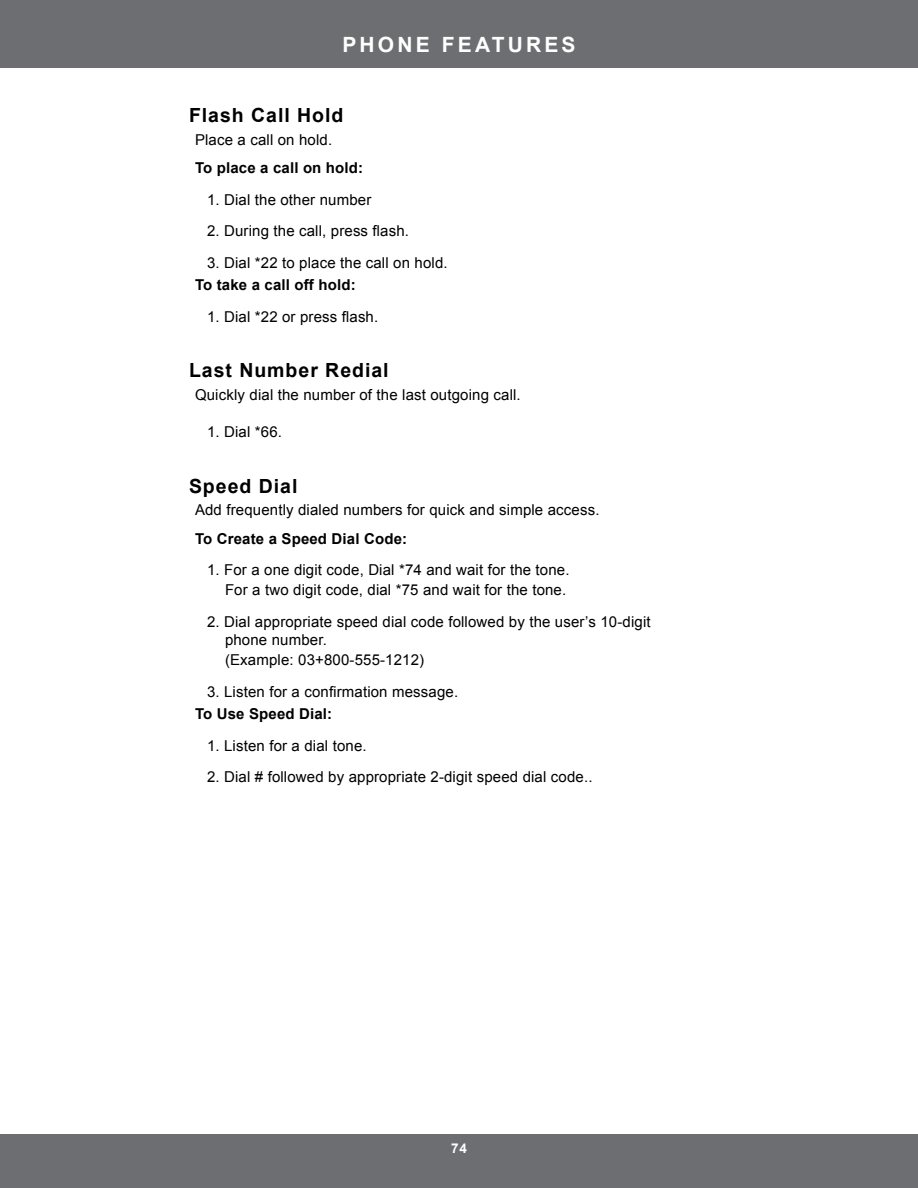
<style>
.page{position:relative;width:918px;height:1188px;background:#fff}
.page>*{position:absolute;margin:0;border:0;box-sizing:border-box;transform-origin:0 0}
.t1{font:700 21px "Arial";letter-spacing:.15em;color:#fff}
.t2{font:700 19.5px "Arial";letter-spacing:.05em;color:#000}
.t3{font:15px/20.2px "Arial";letter-spacing:.01em;color:#000;text-align:right}
.t4{font:700 15px "Arial";letter-spacing:.01em;color:#000}
.t5{font:700 13.5px "Arial";color:#fff}
</style>
<div class="page">
<div style="left:0;top:0;width:918px;height:68px;background:#6d6e71"></div>
<div style="left:0;top:1134px;width:918px;height:54px;background:#6d6e71"></div>
<h1 class="t1" style="left:343px;top:30px;width:33px">Voice</h1>
<h1 class="t1" style="left:434px;top:30px;width:39px">Messages</h1>
<h1 class="t1" style="left:342px;top:30px;width:235px">PHONE FEATURES</h1>
<h2 class="t2" style="left:189px;top:102px;width:156px">Flash Call Hold</h2>
<p class="t3" style="left:195px;top:129px;width:139px">Place a call on hold.</p>
<p class="t4" style="left:195px;top:158px;width:170px">To place a call on hold:</p>
<p class="t3" style="left:207px;top:189px;width:166px">1. Dial the other number</p>
<p class="t3" style="left:207px;top:221px;width:204px">2. During the call, press flash.</p>
<p class="t3" style="left:207px;top:252px;width:242px">3. Dial *22 to place the call on hold.</p>
<p class="t4" style="left:195px;top:275px;width:162px">To take a call off hold:</p>
<p class="t3" style="left:207px;top:306px;width:173px">1. Dial *22 or press flash.</p>
<h2 class="t2" style="left:189px;top:357px;width:201px">Last Number Redial</h2>
<p class="t3" style="left:195px;top:384px;width:327px">Quickly dial the number of the last outgoing call.</p>
<p class="t3" style="left:207px;top:422px;width:77px">1. Dial *66.</p>
<h2 class="t2" style="left:189px;top:473px;width:110px">Speed Dial</h2>
<p class="t3" style="left:195px;top:500px;width:406px">Add frequently dialed numbers for quick and simple access.</p>
<p class="t4" style="left:195px;top:528px;width:214px">To Create a Speed Dial Code:</p>
<p class="t3" style="left:207px;top:560px;width:364px">1. For a one digit code, Dial *74 and wait for the tone.<br>For a two digit code, dial *75 and wait for the tone.</p>
<p class="t3" style="left:225px;top:613px;width:427px;line-height:18px;text-align:left;text-indent:-18px">2. Dial appropriate speed dial code followed by the user’s 10-digit phone number.</p>
<p class="t3" style="left:225px;top:650px;width:201px">(Example: 03+800-555-1212)</p>
<p class="t3" style="left:207px;top:681px;width:253px">3. Listen for a confirmation message.</p>
<p class="t4" style="left:195px;top:704px;width:139px">To Use Speed Dial:</p>
<p class="t3" style="left:207px;top:735px;width:161px">1. Listen for a dial tone.</p>
<p class="t3" style="left:207px;top:767px;width:387px">2. Dial # followed by appropriate 2-digit speed dial code..</p>
<p class="t5" style="left:451px;top:1139px;width:17px">74</p>
</div>
